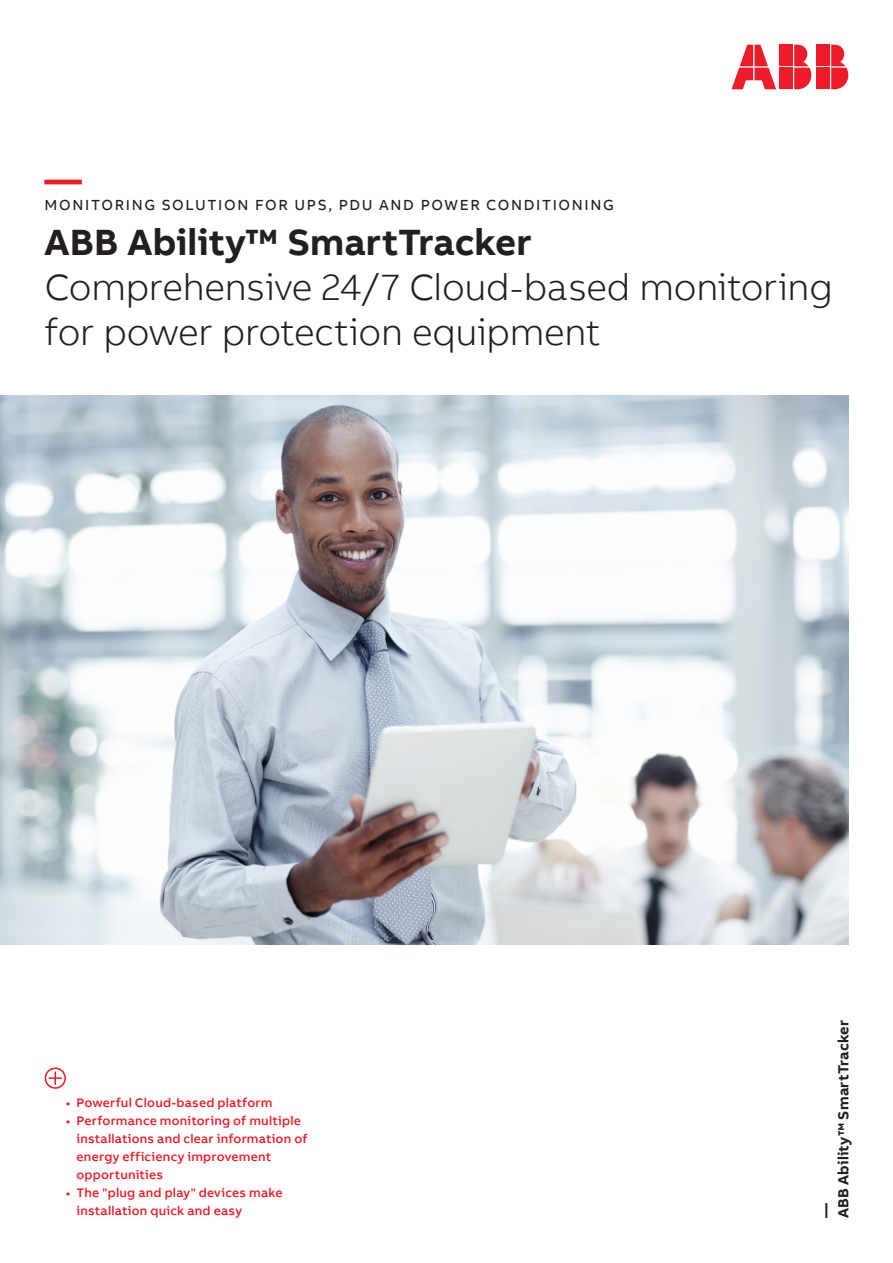
<style>
.page{position:relative;width:893px;height:1263px;background:#fff}
.page>*{position:absolute;margin:0;border:0;box-sizing:border-box;transform-origin:0 0}
.Information_Level_Su{font:300 37.5px/45px "AB Bvoice";letter-spacing:-.01em;color:#231f20}
.Information_Level_He{font:700 37.5px "AB Bvoice";letter-spacing:.005em;color:#231f20}
.Information_Level_He-2{font:700 37.5px "AB Bvoice";color:#ee1c28}
.Information_Level_Ca{font:15px "AB Bvoice";letter-spacing:.11em;color:#231f20}
.Information_Level_He-3{font:700 15px/18px "AB Bvoice";letter-spacing:.015em;color:#231f20}
.t1{font:500 12.75px/18px "AB Bvoice";letter-spacing:.015em;color:#ee1c28}
</style>
<div class="page">
<img style="left:0;top:396px;width:848px;height:549px">
<svg style="left:45px;top:1067px;width:21px;height:22px"></svg>
<div style="left:817px;top:45px;width:13px;height:21px;background:#ee1c28"></div>
<div style="left:817px;top:68px;width:13px;height:21px;background:#ee1c28"></div>
<svg style="left:831px;top:45px;width:17px;height:44px"></svg>
<svg style="left:731px;top:45px;width:45px;height:44px"></svg>
<div style="left:780px;top:45px;width:13px;height:21px;background:#ee1c28"></div>
<div style="left:780px;top:68px;width:13px;height:21px;background:#ee1c28"></div>
<svg style="left:794px;top:45px;width:17px;height:44px"></svg>
<p class="Information_Level_He-2" style="left:45px;top:155px;width:39px">—</p>
<p class="Information_Level_Ca" style="left:45px;top:196px;width:571px">MONITORING SOLUTION FOR UPS, PDU AND POWER CONDITIONING</p>
<p class="Information_Level_He" style="left:45px;top:218px;width:488px">ABB Ability™ SmartTracker</p>
<p class="Information_Level_Su" style="left:45px;top:265px;width:790px">Comprehensive 24/7 Cloud-based monitoring for power protection equipment</p>
<p class="t1" style="left:66px;top:1093px;width:208px">• Powerful Cloud-based platform</p>
<p class="t1" style="left:77px;top:1111px;width:232px;text-indent:-11px">• Performance monitoring of multiple installations and clear information of energy efficiency improvement opportunities</p>
<p class="t1" style="left:77px;top:1183px;width:208px;text-indent:-11px">• The "plug and play" devices make installation quick and easy</p>
<p class="Information_Level_He-3" style="left:816px;top:1218px;width:200px;rotate:-90deg">—<br>ABB Ability™ SmartTracker</p>
</div>
